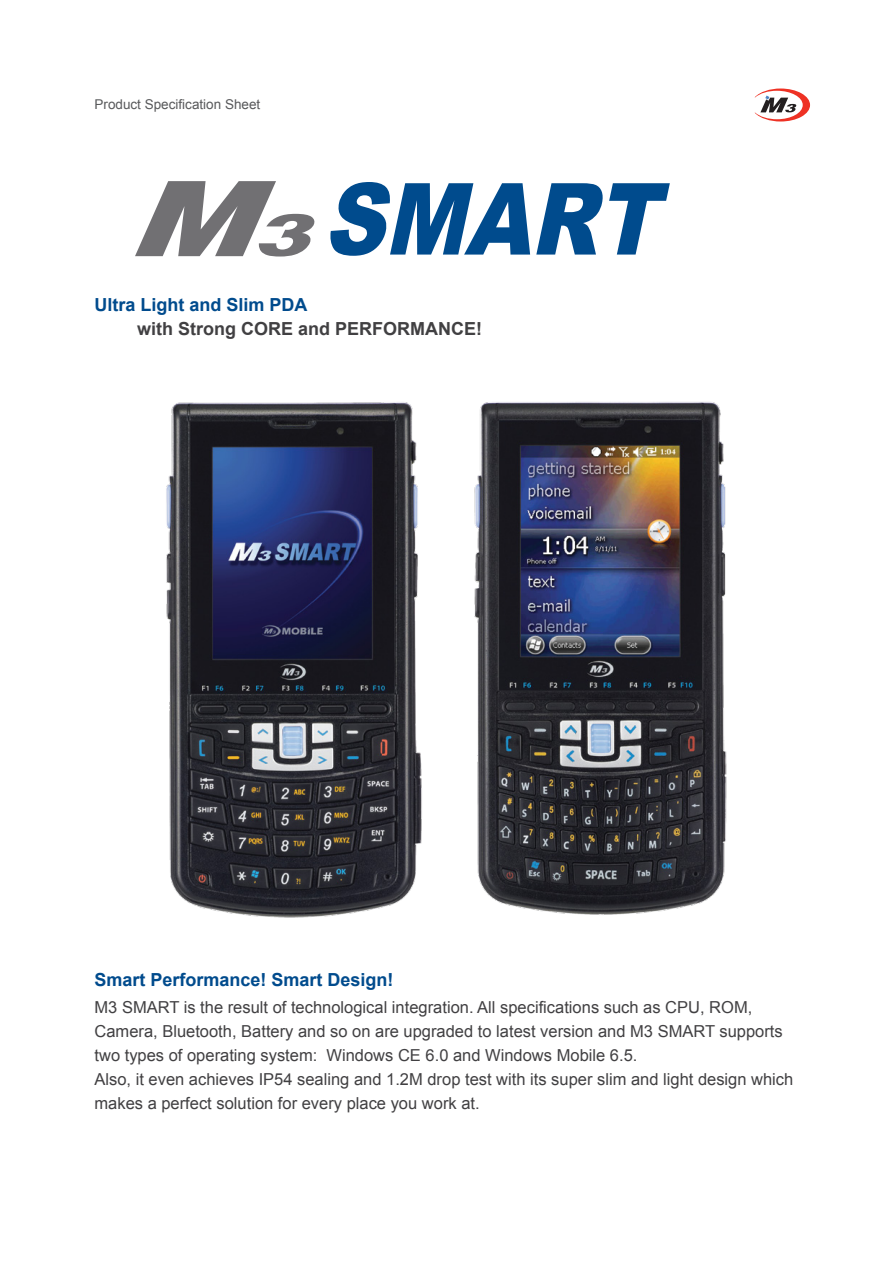
<style>
.page{position:relative;width:893px;height:1263px;background:#fff}
.page>*{position:absolute;margin:0;border:0;box-sizing:border-box;transform-origin:0 0}
.t1{font:700 18px "Arial";color:#004b8d}
.t2{font:700 18px "Arial";color:#414042}
.t3{font:16.5px/24px "Arial";color:#414042}
.t4{font:13.5px "Arial";color:#58595b}
</style>
<div class="page">
<svg style="left:755px;top:89px;width:55px;height:33px"></svg>
<img style="left:166px;top:402px;width:114px;height:516px">
<img style="left:280px;top:402px;width:447px;height:516px">
<svg style="left:135px;top:181px;width:180px;height:76px"></svg>
<svg style="left:330px;top:182px;width:200px;height:74px"></svg>
<svg style="left:536px;top:183px;width:67px;height:72px"></svg>
<svg style="left:609px;top:183px;width:61px;height:72px"></svg>
<p class="t4" style="left:94px;top:95px;width:167px">Product Specification Sheet</p>
<p class="t1" style="left:94px;top:292px;width:215px">Ultra Light and Slim PDA</p>
<p class="t2" style="left:137px;top:316px;width:347px">with Strong CORE and PERFORMANCE!</p>
<p class="t1" style="left:94px;top:967px;width:301px">Smart Performance! Smart Design!</p>
<p class="t3" style="left:94px;top:995px;width:700px">M3 SMART is the result of technological integration. All specifications such as CPU, ROM, Camera, Bluetooth, Battery and so on are upgraded to latest version and M3 SMART supports two types of operating system: Windows CE 6.0 and Windows Mobile 6.5.<br>Also, it even achieves IP54 sealing and 1.2M drop test with its super slim and light design which makes a perfect solution for every place you work at.</p>
</div>
